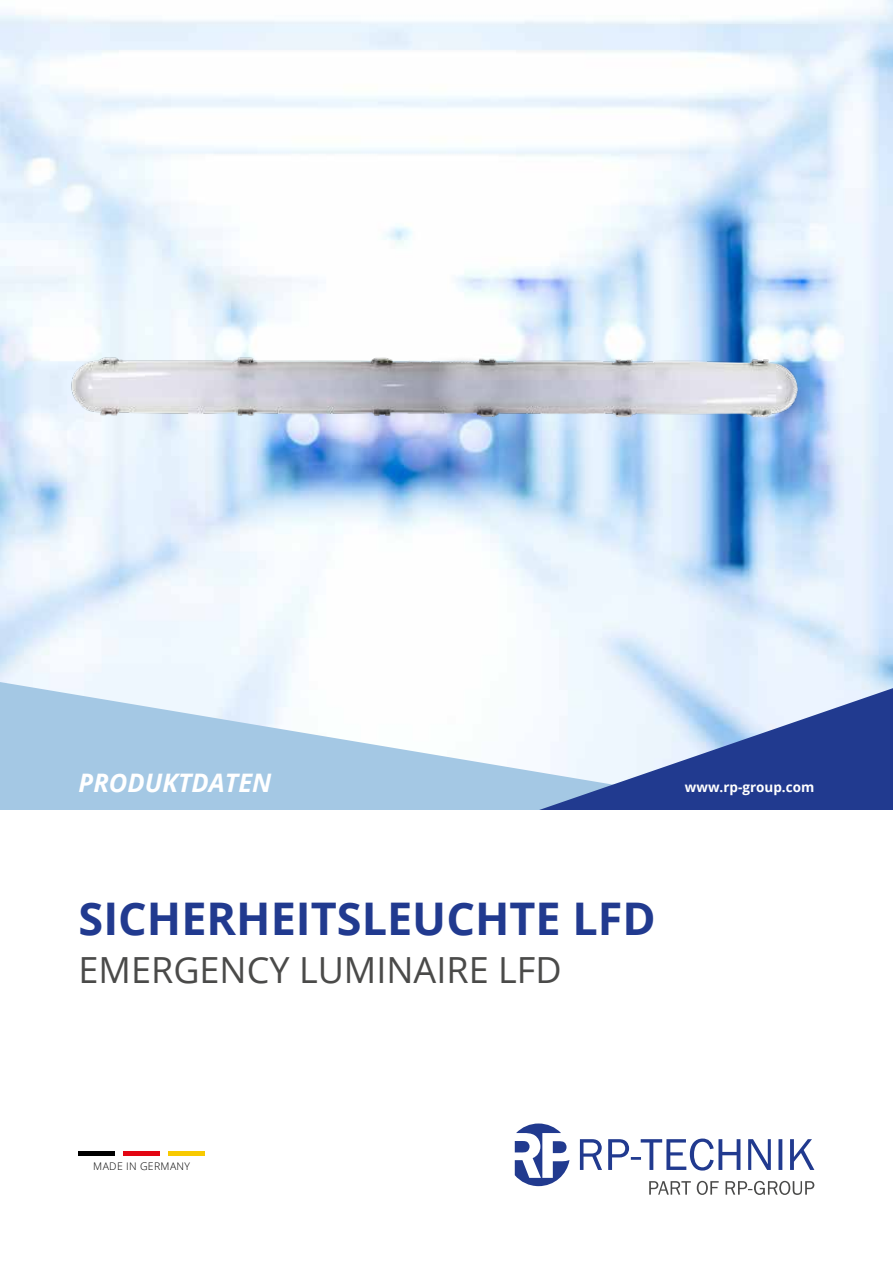
<style>
.page{position:relative;width:893px;height:1263px;background:#fff}
.page>*{position:absolute;margin:0;border:0;box-sizing:border-box;transform-origin:0 0}
.t1{font:700 45px "Open Sans";color:#213a8f}
.t2{font:36px "Open Sans";color:#4a4a49}
.t3{font:italic 700 25.5px "Open Sans";color:#fff}
.t4{font:700 13.5px "Open Sans";color:#fff}
.t5{font:300 10.5px "Open Sans";letter-spacing:.03em;color:#000}
</style>
<div class="page">
<svg style="left:0;top:684px;width:631px;height:126px;fill:#a4c8e4"></svg>
<svg style="left:532px;top:688px;width:361px;height:122px;background:#8295c6"></svg>
<img style="left:0;top:138px;width:893px;height:546px">
<hr style="left:79px;top:1151px;width:36px;height:4px;background:#000">
<hr style="left:123px;top:1151px;width:37px;height:4px;background:#e30613">
<hr style="left:168px;top:1151px;width:37px;height:4px;background:#f8ca01">
<svg style="left:515px;top:1123px;width:54px;height:63px"></svg>
<svg style="left:580px;top:1138px;width:234px;height:32px"></svg>
<svg style="left:649px;top:1181px;width:165px;height:14px"></svg>
<p class="t3" style="left:79px;top:765px;width:194px">PRODUKTDATEN</p>
<p class="t4" style="left:685px;top:778px;width:131px">www.rp-group.com</p>
<p class="t1" style="left:79px;top:886px;width:579px">SICHERHEITSLEUCHTE LFD</p>
<p class="t2" style="left:79px;top:945px;width:484px">EMERGENCY LUMINAIRE LFD</p>
<p class="t5" style="left:93px;top:1159px;width:98px">MADE IN GERMANY</p>
</div>
